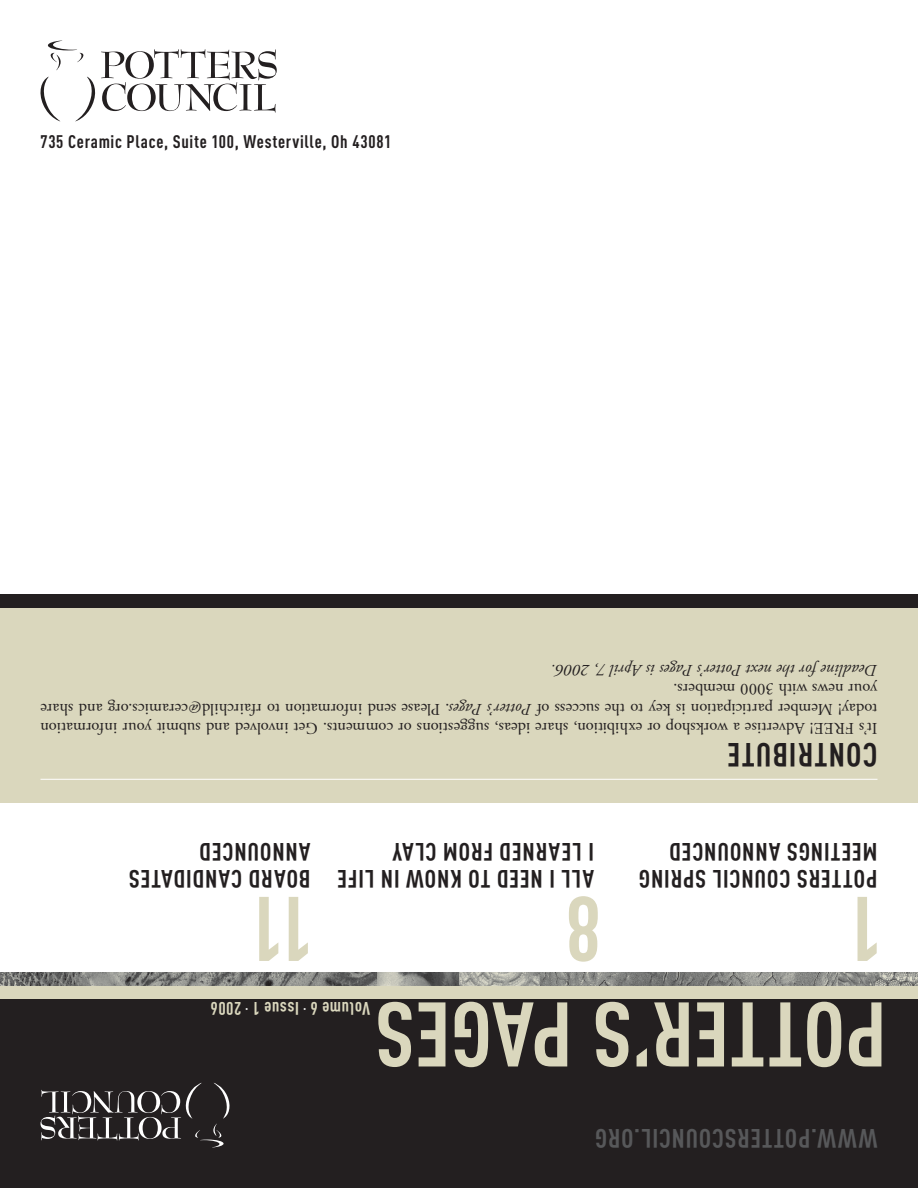
<style>
.page{position:relative;width:918px;height:1188px;background:#fff}
.page>*{position:absolute;margin:0;border:0;box-sizing:border-box;transform-origin:0 0}
.t1{font:700 90px "DIN Cond";letter-spacing:.005em;color:#dad7bd}
.t2{font:700 33px "DIN Cond";letter-spacing:.035em;color:#231f20}
.t3{font:700 26.25px "DIN Cond";letter-spacing:.035em;color:#57585a}
.t4{font:700 24.75px/27px "DIN Cond";letter-spacing:.035em;color:#231f20}
.t5{font:700 18px "DIN Cond";letter-spacing:.04em;color:#231f20}
.t6{font:700 18px "DIN Cond";letter-spacing:.03em;color:#dad7bd}
.t7{font:16.5px/19.5px "Adobe Garamond Pro";letter-spacing:.01em;color:#231f20;text-align:justify}
.t8{font:italic 16.5px "Adobe Garamond Pro";letter-spacing:.005em;color:#231f20}
.t9{font:700 6px "DIN Cond";color:#fff}
.s1{font-style:italic}
</style>
<div class="page">
<div style="left:0;top:608px;width:918px;height:195px;background:#dad7bd"></div>
<div style="left:0;top:999px;width:918px;height:189px;background:#231f20"></div>
<div style="left:0;top:986px;width:918px;height:13px;background:#dad7bd"></div>
<svg style="left:41px;top:1083px;width:189px;height:65px"></svg>
<img style="left:81px;top:972px;width:297px;height:14px">
<svg style="left:0;top:972px;width:81px;height:14px"></svg>
<svg style="left:837px;top:972px;width:81px;height:14px"></svg>
<svg style="left:540px;top:972px;width:297px;height:14px;background:#848583"></svg>
<svg style="left:459px;top:972px;width:81px;height:14px"></svg>
<svg style="left:378px;top:972px;width:81px;height:14px"></svg>
<hr style="left:40px;top:779px;width:838px;height:1px;background:#fff">
<div style="left:0;top:594px;width:918px;height:14px;background:#231f20"></div>
<svg style="left:40px;top:40px;width:237px;height:81px"></svg>
<p class="t5" style="left:40px;top:130px;width:352px">735 Ceramic Place, Suite 100, Westerville, Oh 43081</p>
<p class="t8" style="left:878px;top:680px;width:328px;rotate:-180deg">Deadline for the next Potter’s Pages is April 7, 2006.</p>
<p class="t7" style="left:878px;top:738px;width:838px;rotate:-180deg">It’s FREE! Advertise a workshop or exhibition, share ideas, suggestions or comments. Get involved and submit your information today! Member participation is key to the success of <span class="s1">Potter’s Pages</span>. Please send information to rfairchild@ceramics.org and share your news with 3000 members.</p>
<h3 class="t4" style="left:311px;top:893px;width:183px;rotate:-180deg">BOARD CANDIDATES<br>ANNOUNCED</h3>
<h1 class="t1" style="left:314px;top:984px;width:67px;rotate:-180deg">11</h1>
<h3 class="t4" style="left:594px;top:893px;width:258px;rotate:-180deg">ALL I NEED TO KNOW IN LIFE<br>I LEARNED FROM CLAY</h3>
<h1 class="t1" style="left:601px;top:984px;width:38px;rotate:-180deg">8</h1>
<h2 class="t2" style="left:878px;top:775px;width:152px;rotate:-180deg">CONTRIBUTE</h2>
<h3 class="t4" style="left:878px;top:893px;width:240px;rotate:-180deg">POTTERS COUNCIL SPRING<br>MEETINGS ANNOUNCED</h3>
<h1 class="t1" style="left:883px;top:984px;width:38px;rotate:-180deg">1</h1>
<p class="t6" style="left:241px;top:1020px;width:32px;rotate:-180deg">2006</p>
<p class="t9" style="left:248px;top:1013px;width:4px;rotate:-180deg">•</p>
<p class="t6" style="left:299px;top:1020px;width:48px;rotate:-180deg">Issue 1</p>
<p class="t9" style="left:306px;top:1013px;width:4px;rotate:-180deg">•</p>
<p class="t6" style="left:370px;top:1020px;width:61px;rotate:-180deg">Volume 6</p>
<h1 class="t1" style="left:887px;top:1089px;width:513px;rotate:-180deg">POTTER’S PAGES</h1>
<h3 class="t3" style="left:878px;top:1154px;width:284px;rotate:-180deg">WWW.POTTERSCOUNCIL.ORG</h3>
</div>
